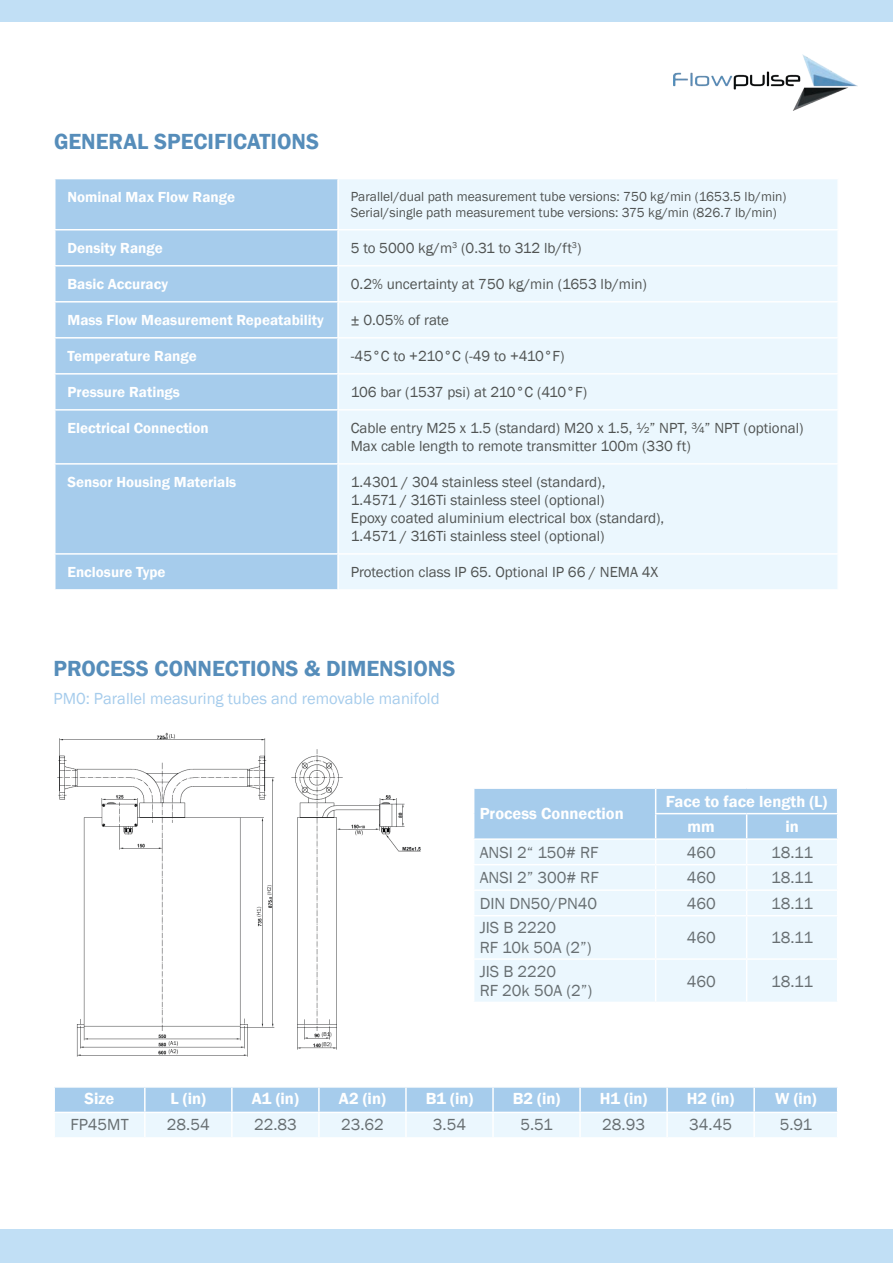
<style>
.page{position:relative;width:893px;height:1263px;background:#fff}
.page>*{position:absolute;margin:0;border:0;box-sizing:border-box;transform-origin:0 0}
.t1{font:600 22.5px "Franklin Gothic";color:#568dba}
.t2{font:16.5px "Franklin Gothic";color:#676e71}
.t3{font:600 16.5px "Franklin Gothic";color:#fff}
.t4{font:16.5px "Franklin Gothic";color:#a6ccec}
.t5{font:15px "Franklin Gothic";color:#505352}
.t6{font:600 15px "Franklin Gothic";color:#fff}
.t7{font:15px "Franklin Gothic";letter-spacing:-.025em;color:#505352}
.t8{font:13.5px "Franklin Gothic";color:#505352}
</style>
<div class="page">
<div style="left:0;top:1229px;width:893px;height:34px;background:#c1dff5"></div>
<div style="left:0;top:0;width:893px;height:21px;background:#c1dff5"></div>
<img style="left:673px;top:54px;width:184px;height:56px">
<div style="left:56px;top:179px;width:281px;height:284px;background:#a6ccec"></div>
<div style="left:339px;top:179px;width:498px;height:284px;background:#ebf7fe"></div>
<div style="left:56px;top:465px;width:281px;height:124px;background:#a6ccec"></div>
<div style="left:339px;top:465px;width:498px;height:124px;background:#ebf7fe"></div>
<hr style="left:54px;top:229px;width:284px;height:1px;background:#fff">
<hr style="left:338px;top:229px;width:501px;height:1px;background:#fff">
<hr style="left:54px;top:265px;width:284px;height:1px;background:#fff">
<hr style="left:338px;top:265px;width:501px;height:1px;background:#fff">
<hr style="left:54px;top:301px;width:284px;height:2px;background:#fff">
<hr style="left:338px;top:301px;width:501px;height:2px;background:#fff">
<hr style="left:54px;top:337px;width:284px;height:2px;background:#fff">
<hr style="left:338px;top:337px;width:501px;height:2px;background:#fff">
<hr style="left:54px;top:373px;width:284px;height:2px;background:#fff">
<hr style="left:338px;top:373px;width:501px;height:2px;background:#fff">
<hr style="left:54px;top:409px;width:284px;height:2px;background:#fff">
<hr style="left:338px;top:409px;width:501px;height:2px;background:#fff">
<hr style="left:54px;top:553px;width:284px;height:2px;background:#fff">
<hr style="left:338px;top:553px;width:501px;height:2px;background:#fff">
<img style="left:57px;top:732px;width:364px;height:325px">
<svg style="left:54px;top:1087px;width:784px;height:50px;background:#cbe3f5"></svg>
<div style="left:474px;top:916px;width:363px;height:86px;background:#ebf7fe"></div>
<svg style="left:474px;top:788px;width:364px;height:127px;background:#d1e7f7"></svg>
<hr style="left:655px;top:916px;width:1px;height:42px;background:#fff">
<hr style="left:746px;top:916px;width:1px;height:42px;background:#fff">
<hr style="left:473px;top:958px;width:183px;height:2px;background:#fff">
<hr style="left:656px;top:958px;width:91px;height:2px;background:#fff">
<hr style="left:655px;top:960px;width:1px;height:42px;background:#fff">
<hr style="left:747px;top:958px;width:91px;height:2px;background:#fff">
<hr style="left:746px;top:960px;width:1px;height:42px;background:#fff">
<p class="t1" style="left:54px;top:128px;width:267px">GENERAL SPECIFICATIONS</p>
<p class="t6" style="left:68px;top:188px;width:169px">Nominal Max Flow Range</p>
<p class="t8" style="left:351px;top:188px;width:437px">Parallel/dual path measurement tube versions: 750 kg/min (1653.5 lb/min)</p>
<p class="t8" style="left:351px;top:204px;width:428px">Serial/single path measurement tube versions: 375 kg/min (826.7 lb/min)</p>
<p class="t6" style="left:68px;top:239px;width:97px">Density Range</p>
<p class="t5" style="left:351px;top:239px;width:232px">5 to 5000 kg/m<sup>3</sup> (0.31 to 312 lb/ft<sup>3</sup>)</p>
<p class="t6" style="left:67px;top:275px;width:102px">Basic Accuracy</p>
<p class="t5" style="left:351px;top:275px;width:298px">0.2% uncertainty at 750 kg/min (1653 lb/min)</p>
<p class="t6" style="left:67px;top:311px;width:258px">Mass Flow Measurement Repeatability</p>
<p class="t5" style="left:351px;top:311px;width:100px">± 0.05% of rate</p>
<p class="t6" style="left:67px;top:347px;width:131px">Temperature Range</p>
<p class="t7" style="left:351px;top:347px;width:215px">-45°C to +210°C (-49 to +410°F)</p>
<p class="t6" style="left:67px;top:383px;width:114px">Pressure Ratings</p>
<p class="t5" style="left:351px;top:383px;width:238px">106 bar (1537 psi) at 210°C (410°F)</p>
<p class="t6" style="left:67px;top:419px;width:143px">Electrical Connection</p>
<p class="t5" style="left:351px;top:419px;width:454px">Cable entry M25 x 1.5 (standard) M20 x 1.5, ½” NPT, ¾” NPT (optional)</p>
<p class="t5" style="left:351px;top:437px;width:341px">Max cable length to remote transmitter 100m (330 ft)</p>
<p class="t6" style="left:67px;top:473px;width:170px">Sensor Housing Materials</p>
<p class="t5" style="left:351px;top:473px;width:256px">1.4301 / 304 stainless steel (standard),</p>
<p class="t5" style="left:351px;top:491px;width:255px">1.4571 / 316Ti stainless steel (optional)</p>
<p class="t5" style="left:351px;top:509px;width:315px">Epoxy coated aluminium electrical box (standard),</p>
<p class="t5" style="left:351px;top:527px;width:255px">1.4571 / 316Ti stainless steel (optional)</p>
<p class="t6" style="left:67px;top:563px;width:100px">Enclosure Type</p>
<p class="t5" style="left:351px;top:563px;width:309px">Protection class IP 65. Optional IP 66 / NEMA 4X</p>
<p class="t1" style="left:53px;top:654px;width:403px">PROCESS CONNECTIONS &amp; DIMENSIONS</p>
<p class="t4" style="left:53px;top:689px;width:388px">PM0: Parallel measuring tubes and removable manifold</p>
<p class="t3" style="left:480px;top:804px;width:146px">Process Connection</p>
<p class="t3" style="left:666px;top:791px;width:163px">Face to face length (L)</p>
<p class="t3" style="left:688px;top:816px;width:29px">mm</p>
<p class="t3" style="left:785px;top:816px;width:15px">in</p>
<p class="t2" style="left:480px;top:842px;width:120px">ANSI 2“ 150# RF</p>
<p class="t2" style="left:687px;top:842px;width:31px">460</p>
<p class="t2" style="left:771px;top:842px;width:43px">18.11</p>
<p class="t2" style="left:480px;top:867px;width:121px">ANSI 2” 300# RF</p>
<p class="t2" style="left:687px;top:867px;width:31px">460</p>
<p class="t2" style="left:771px;top:867px;width:43px">18.11</p>
<p class="t2" style="left:480px;top:893px;width:119px">DIN DN50/PN40</p>
<p class="t2" style="left:687px;top:893px;width:31px">460</p>
<p class="t2" style="left:771px;top:893px;width:43px">18.11</p>
<p class="t2" style="left:480px;top:917px;width:78px">JIS B 2220</p>
<p class="t2" style="left:480px;top:937px;width:114px">RF 10k 50A (2”)</p>
<p class="t2" style="left:687px;top:927px;width:31px">460</p>
<p class="t2" style="left:771px;top:927px;width:43px">18.11</p>
<p class="t2" style="left:480px;top:961px;width:78px">JIS B 2220</p>
<p class="t2" style="left:480px;top:981px;width:114px">RF 20k 50A (2”)</p>
<p class="t2" style="left:687px;top:971px;width:31px">460</p>
<p class="t2" style="left:771px;top:971px;width:43px">18.11</p>
<p class="t3" style="left:85px;top:1089px;width:31px">Size</p>
<p class="t3" style="left:171px;top:1089px;width:37px">L (in)</p>
<p class="t3" style="left:252px;top:1089px;width:48px">A1 (in)</p>
<p class="t3" style="left:339px;top:1089px;width:48px">A2 (in)</p>
<p class="t3" style="left:426px;top:1089px;width:49px">B1 (in)</p>
<p class="t3" style="left:513px;top:1089px;width:49px">B2 (in)</p>
<p class="t3" style="left:600px;top:1089px;width:49px">H1 (in)</p>
<p class="t3" style="left:687px;top:1089px;width:49px">H2 (in)</p>
<p class="t3" style="left:775px;top:1089px;width:43px">W (in)</p>
<p class="t2" style="left:70px;top:1114px;width:60px">FP45MT</p>
<p class="t2" style="left:167px;top:1114px;width:44px">28.54</p>
<p class="t2" style="left:254px;top:1114px;width:44px">22.83</p>
<p class="t2" style="left:341px;top:1114px;width:44px">23.62</p>
<p class="t2" style="left:433px;top:1114px;width:35px">3.54</p>
<p class="t2" style="left:520px;top:1114px;width:34px">5.51</p>
<p class="t2" style="left:602px;top:1114px;width:44px">28.93</p>
<p class="t2" style="left:689px;top:1114px;width:44px">34.45</p>
<p class="t2" style="left:780px;top:1114px;width:34px">5.91</p>
</div>
